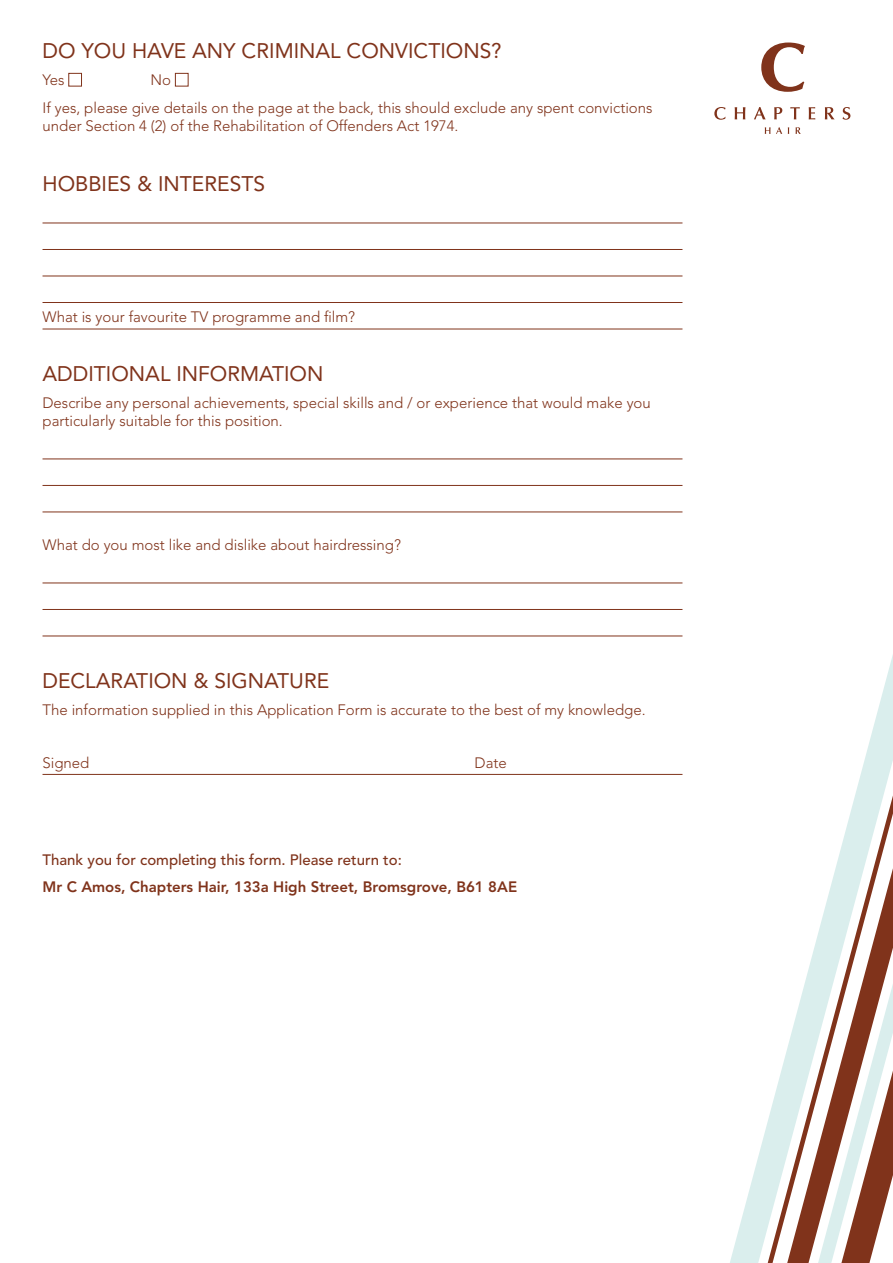
<style>
.page{position:relative;width:893px;height:1263px;background:#fff}
.page>*{position:absolute;margin:0;border:0;box-sizing:border-box;transform-origin:0 0}
.t1{font:21px "Avenir";color:#80331b}
.t2{font:300 15px/28px "Avenir";color:#80331b}
.t3{font:800 15px "Avenir";color:#80331b}
.t4{font:500 15px "Avenir";color:#80331b}
</style>
<div class="page">
<svg style="left:730px;top:655px;width:163px;height:608px"></svg>
<svg style="left:807px;top:798px;width:86px;height:465px"></svg>
<svg style="left:761px;top:43px;width:44px;height:49px"></svg>
<svg style="left:714px;top:107px;width:11px;height:13px"></svg>
<svg style="left:735px;top:107px;width:10px;height:12px"></svg>
<svg style="left:754px;top:107px;width:12px;height:12px"></svg>
<svg style="left:774px;top:107px;width:8px;height:12px"></svg>
<svg style="left:790px;top:107px;width:10px;height:12px"></svg>
<svg style="left:809px;top:107px;width:6px;height:12px"></svg>
<svg style="left:825px;top:107px;width:10px;height:12px"></svg>
<svg style="left:843px;top:107px;width:7px;height:13px"></svg>
<svg style="left:765px;top:127px;width:5px;height:7px"></svg>
<svg style="left:776px;top:127px;width:6px;height:7px"></svg>
<svg style="left:796px;top:127px;width:5px;height:7px"></svg>
<hr style="left:43px;top:223px;width:639px;height:1px;background:#80331b">
<hr style="left:43px;top:249px;width:639px;height:1px;background:#80331b">
<hr style="left:43px;top:276px;width:639px;height:1px;background:#80331b">
<hr style="left:43px;top:302px;width:639px;height:1px;background:#80331b">
<hr style="left:43px;top:329px;width:639px;height:1px;background:#80331b">
<hr style="left:43px;top:459px;width:639px;height:1px;background:#80331b">
<hr style="left:43px;top:485px;width:639px;height:1px;background:#80331b">
<hr style="left:43px;top:512px;width:639px;height:1px;background:#80331b">
<hr style="left:43px;top:583px;width:639px;height:1px;background:#80331b">
<hr style="left:43px;top:609px;width:639px;height:1px;background:#80331b">
<hr style="left:43px;top:636px;width:639px;height:1px;background:#80331b">
<hr style="left:43px;top:774px;width:639px;height:1px;background:#80331b">
<div style="left:68px;top:73px;width:14px;height:13px;border:1px solid #80331b"></div>
<div style="left:175px;top:73px;width:14px;height:13px;border:1px solid #80331b"></div>
<h1 class="t1" style="left:43px;top:43px;width:460px">DO YOU HAVE ANY CRIMINAL CONVICTIONS?</h1>
<p class="t2" style="left:43px;top:67px;width:23px">Yes</p>
<p class="t2" style="left:43px;top:67px;width:612px;text-indent:108px">No<br>If yes, please give details on the page at the back, this should exclude any spent convictions</p>
<p class="t2" style="left:43px;top:113px;width:417px">under Section 4 (2) of the Rehabilitation of Offenders Act 1974.</p>
<h1 class="t1" style="left:43px;top:176px;width:224px">HOBBIES &amp; INTERESTS</h1>
<p class="t2" style="left:43px;top:304px;width:314px">What is your favourite TV programme and film?</p>
<h1 class="t1" style="left:43px;top:366px;width:282px">ADDITIONAL INFORMATION</h1>
<p class="t2" style="left:43px;top:395px;width:610px;line-height:18px">Describe any personal achievements, special skills and / or experience that would make you particularly suitable for this position.</p>
<p class="t2" style="left:43px;top:532px;width:360px">What do you most like and dislike about hairdressing?</p>
<h1 class="t1" style="left:43px;top:673px;width:288px">DECLARATION &amp; SIGNATURE</h1>
<p class="t2" style="left:43px;top:697px;width:605px">The information supplied in this Application Form is accurate to the best of my knowledge.</p>
<p class="t2" style="left:43px;top:750px;width:48px">Signed</p>
<p class="t2" style="left:475px;top:750px;width:34px">Date</p>
<p class="t4" style="left:43px;top:854px;width:361px">Thank you for completing this form. Please return to:</p>
<p class="t3" style="left:43px;top:880px;width:476px">Mr C Amos, Chapters Hair, 133a High Street, Bromsgrove, B61 8AE</p>
</div>
